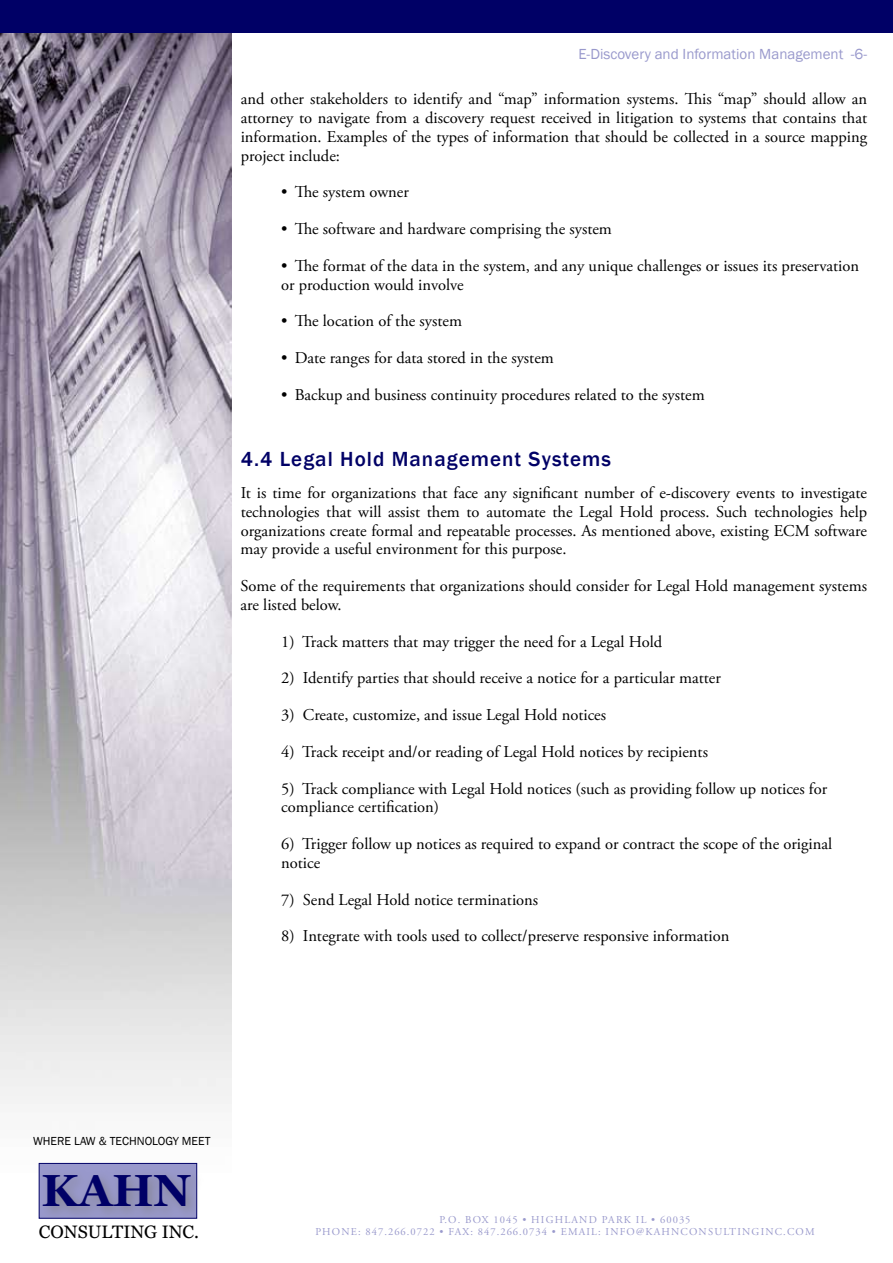
<style>
.page{position:relative;width:893px;height:1263px;background:#fff}
.page>*{position:absolute;margin:0;border:0;box-sizing:border-box;transform-origin:0 0}
.t1{font:700 45px "Georgia";color:#006}
.t2{font:500 21px "Franklin Gothic";letter-spacing:.05em;color:#006}
.t3{font:18px "Georgia";color:#000}
.t4{font:16.5px/18.8px "Adobe Garamond Pro";color:#000}
.t5{font:15px "Franklin Gothic";color:#99c}
.t6{font:12px "Franklin Gothic";color:#000}
.t7{font:10.5px/12.6px "Adobe Garamond Pro";letter-spacing:.115em;color:#99c;text-align:center}
.s1{font-family:"Gill Sans";font-weight:700;font-size:16.5px;color:#fff}
</style>
<div class="page">
<img style="left:0;top:32px;width:232px;height:1136px">
<div style="left:0;top:0;width:893px;height:32px;background:#006"></div>
<div style="left:39px;top:1163px;width:158px;height:55px;background:#99c;border:1px solid #006"></div>
<div style="left:36px;top:1168px;width:244px;height:86px;background:#808080;opacity:.75"></div>
<p class="t5" style="left:447px;top:44px;width:422px"><span class="s1">Special Report:</span> E-Discovery and Information Management -6-</p>
<p class="t4" style="left:241px;top:90px;width:628px;text-align:justify">and other stakeholders to identify and “map” information systems. This “map” should allow an attorney to navigate from a discovery request received in litigation to systems that contains that information. Examples of the types of information that should be collected in a source mapping project include:</p>
<p class="t4" style="left:281px;top:183px;width:129px">• The system owner</p>
<p class="t4" style="left:281px;top:220px;width:332px">• The software and hardware comprising the system</p>
<p class="t4" style="left:281px;top:257px;width:579px">• The format of the data in the system, and any unique challenges or issues its preservation or production would involve</p>
<p class="t4" style="left:281px;top:312px;width:182px">• The location of the system</p>
<p class="t4" style="left:281px;top:349px;width:274px">• D ate ranges for data stored in the system</p>
<p class="t4" style="left:281px;top:386px;width:425px">• Backup and business continuity procedures related to the system</p>
<p class="t2" style="left:241px;top:446px;width:372px">4.4 Legal Hold Management Systems</p>
<p class="t4" style="left:241px;top:484px;width:628px;text-align:justify">It is time for organizations that face any significant number of e-discovery events to investigate technologies that will assist them to automate the Legal Hold process. Such technologies help organizations create formal and repeatable processes. As mentioned above, existing ECM software may provide a useful environment for this purpose.</p>
<p class="t4" style="left:241px;top:577px;width:628px">Some of the requirements that organizations should consider for Legal Hold management systems are listed below.</p>
<p class="t4" style="left:281px;top:633px;width:382px">1) Track matters that may trigger the need for a Legal Hold</p>
<p class="t4" style="left:281px;top:669px;width:441px">2) Identify parties that should receive a notice for a particular matter</p>
<p class="t4" style="left:281px;top:706px;width:326px">3) Create, customize, and issue Legal Hold notices</p>
<p class="t4" style="left:281px;top:743px;width:428px">4) Track receipt and/or reading of Legal Hold notices by recipients</p>
<p class="t4" style="left:281px;top:780px;width:548px">5) Track compliance with Legal Hold notices (such as providing follow up notices for compliance certification)</p>
<p class="t4" style="left:281px;top:835px;width:552px">6) Trigger follow up notices as required to expand or contract the scope of the original notice</p>
<p class="t4" style="left:281px;top:891px;width:259px">7) Send Legal Hold notice terminations</p>
<p class="t4" style="left:281px;top:927px;width:450px">8) Integrate with tools used to collect/preserve responsive information</p>
<p class="t6" style="left:33px;top:1134px;width:179px">WHERE LAW &amp; TECHNOLOGY MEET</p>
<h1 class="t1" style="left:42px;top:1161px;width:151px">KAHN</h1>
<p class="t3" style="left:39px;top:1220px;width:161px">CONSULTING INC.</p>
<p class="t7" style="left:315px;top:1213px;width:501px">P.O. Box 1045 • Highland Park Il • 60035<br>Phone: 847.266.0722 • Fax: 847.266.0734 • Email: info@kahnConsultinginc.com</p>
</div>
